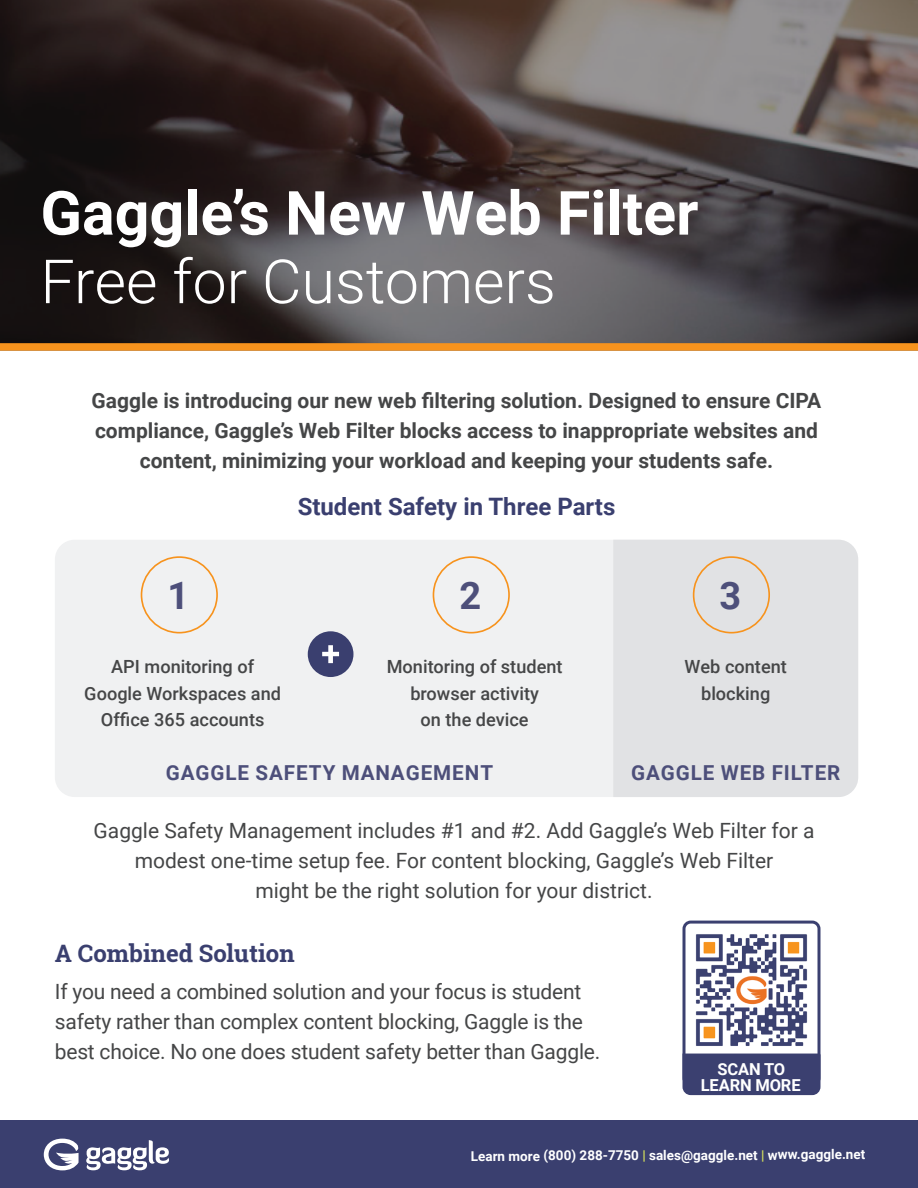
<style>
.page{position:relative;width:918px;height:1188px;background:#fff}
.page>*{position:absolute;margin:0;border:0;box-sizing:border-box;transform-origin:0 0}
.t1{font:700 60.9px "Roboto";color:#fff}
.t2{font:300 60.9px "Roboto";color:#fff}
.t3{font:700 37.95px "Roboto";color:#4d4f7a}
.t4{font:700 24px "Roboto";color:#3a3f6f}
.t5{font:700 24px "Roboto Slab";color:#3a3f6f}
.t6{font:21px/30px "Roboto";color:#454647}
.t7{font:700 21px/30px "Roboto";color:#454647;text-align:center}
.t8{font:700 20.7px "Roboto";letter-spacing:.045em;color:#4d4f7a}
.t9{font:500 18.15px/26.4px "Roboto";color:#454647;text-align:center}
.t10{font:700 16.5px/16.5px "Roboto";letter-spacing:-.01em;color:#fff;text-align:center}
.t11{font:700 13.5px "Roboto";letter-spacing:-.005em;color:#fff}
.s1{color:#d5e05b}
</style>
<div class="page">
<svg style="left:0;top:0;width:918px;height:343px;background:#484040"></svg>
<div style="left:0;top:343px;width:918px;height:8px;background:#f7931d"></div>
<div style="left:0;top:1120px;width:918px;height:68px;background:#3a3f6f"></div>
<svg style="left:44px;top:1139px;width:35px;height:31px"></svg>
<svg style="left:86px;top:1140px;width:83px;height:30px"></svg>
<div style="left:55px;top:540px;width:803px;height:257px;background:#f0f1f2;border-radius:20px"></div>
<div style="left:613px;top:540px;width:245px;height:257px;background:#e1e2e4"></div>
<div style="left:141px;top:556px;width:77px;height:78px;border:2px solid #f7931d;border-radius:50%"></div>
<div style="left:433px;top:556px;width:77px;height:78px;border:2px solid #f7931d;border-radius:50%"></div>
<div style="left:693px;top:556px;width:77px;height:78px;border:2px solid #f7931d;border-radius:50%"></div>
<div style="left:308px;top:631px;width:45px;height:46px;background:#3a3f6f;border-radius:50%"></div>
<svg style="left:322px;top:645px;width:17px;height:18px"></svg>
<img style="left:686px;top:922px;width:133px;height:124px">
<div style="left:682px;top:921px;width:138px;height:165px;border:3px solid #3b4070;border-radius:7px"></div>
<svg style="left:682px;top:1052px;width:139px;height:44px;background:#474c79"></svg>
<p class="t1" style="left:40px;top:170px;width:659px">Gaggle’s New Web Filter</p>
<p class="t2" style="left:40px;top:239px;width:517px">Free for Customers</p>
<p class="t7" style="left:92px;top:385px;width:731px">Gaggle is introducing our new web filtering solution. Designed to ensure CIPA compliance, Gaggle’s Web Filter blocks access to inappropriate websites and content, minimizing your workload and keeping your students safe.</p>
<p class="t4" style="left:298px;top:490px;width:319px">Student Safety in Three Parts</p>
<p class="t3" style="left:167px;top:569px;width:23px">1</p>
<p class="t3" style="left:459px;top:569px;width:23px">2</p>
<p class="t3" style="left:720px;top:569px;width:23px">3</p>
<p class="t9" style="left:84px;top:653px;width:198px">API monitoring of<br>Google Workspaces and<br>Office 365 accounts</p>
<p class="t9" style="left:387px;top:653px;width:177px">Monitoring of student browser activity<br>on the device</p>
<p class="t9" style="left:685px;top:653px;width:104px">Web content blocking</p>
<p class="t8" style="left:166px;top:758px;width:329px">GAGGLE SAFETY MANAGEMENT</p>
<p class="t8" style="left:631px;top:758px;width:211px">GAGGLE WEB FILTER</p>
<p class="t6" style="left:94px;top:814px;width:722px;text-align:center">Gaggle Safety Management includes #1 and #2. Add Gaggle’s Web Filter for a modest one-time setup fee. For content blocking, Gaggle’s Web Filter<br>might be the right solution for your district.</p>
<p class="t5" style="left:55px;top:937px;width:241px">A Combined Solution</p>
<p class="t6" style="left:55px;top:976px;width:547px">If you need a combined solution and your focus is student safety rather than complex content blocking, Gaggle is the best choice. No one does student safety better than Gaggle.</p>
<p class="t10" style="left:701px;top:1060px;width:101px">SCAN TO<br>LEARN MORE</p>
<p class="t11" style="left:471px;top:1146px;width:396px">Learn more (800) 288-7750 <span class="s1">|</span> sales@gaggle.net <span class="s1">|</span> www.gaggle.net</p>
</div>
